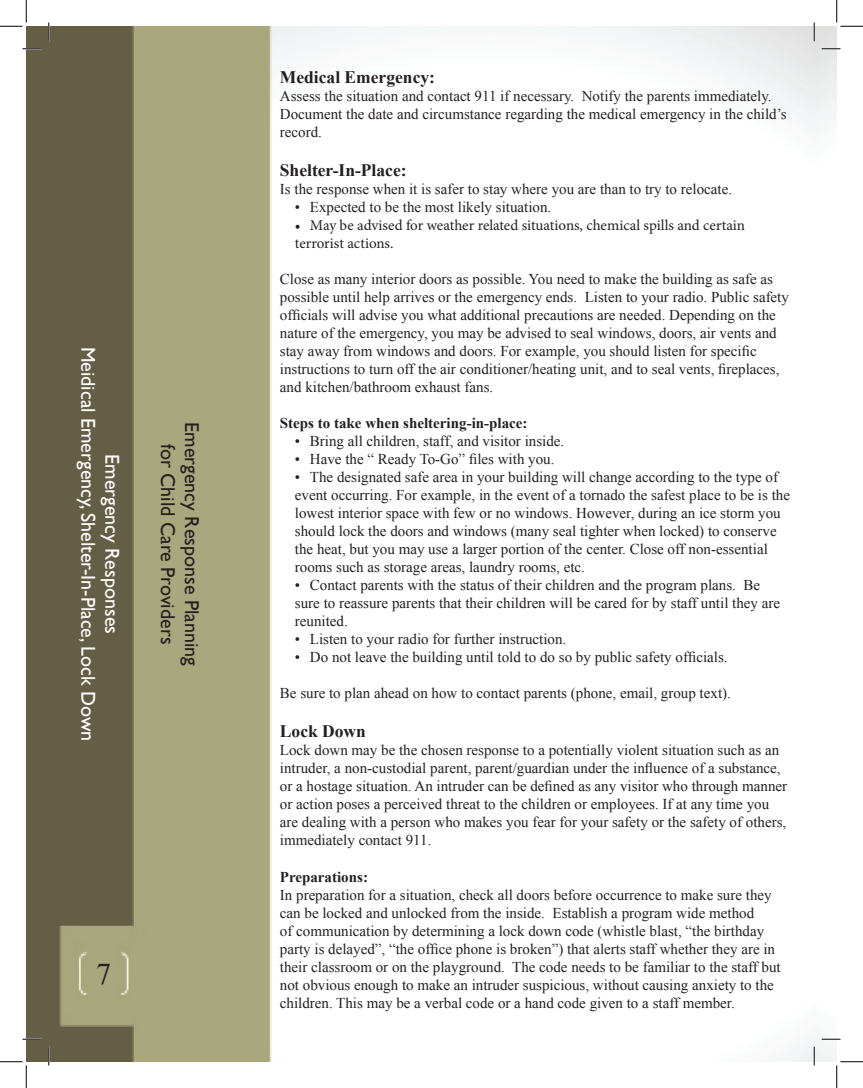
<style>
.page{position:relative;width:863px;height:1088px;background:#fff}
.page>*{position:absolute;margin:0;border:0;box-sizing:border-box;transform-origin:0 0}
.t1{font:30px "Times New Roman";color:#231f20}
.t2{font:20px/24px "Gill Sans";color:#fff;text-align:center}
.t3{font:20px/24px "Gill Sans";color:#231f20;text-align:center}
.t4{font:700 17.5px "Times New Roman";color:#231f20}
.t5{font:15px/18px "Times New Roman";color:#231f20}
.t6{font:15px/18px "Minion Pro";color:#231f20}
.t7{font:700 15px "Times New Roman";color:#231f20}
</style>
<div class="page">
<img style="left:26px;top:26px;width:788px;height:1035px">
<svg style="left:22px;top:48px;width:19px;height:2px"></svg>
<svg style="left:821px;top:48px;width:19px;height:2px"></svg>
<svg style="left:22px;top:1038px;width:19px;height:2px"></svg>
<svg style="left:821px;top:1038px;width:19px;height:2px"></svg>
<svg style="left:48px;top:22px;width:2px;height:19px"></svg>
<svg style="left:48px;top:1046px;width:2px;height:19px"></svg>
<svg style="left:813px;top:22px;width:2px;height:19px"></svg>
<svg style="left:813px;top:1046px;width:2px;height:19px"></svg>
<svg style="left:0;top:0;width:27px;height:27px"></svg>
<svg style="left:0;top:1061px;width:27px;height:27px"></svg>
<svg style="left:836px;top:0;width:26px;height:27px"></svg>
<svg style="left:836px;top:1061px;width:26px;height:27px"></svg>
<h2 class="t2" style="left:124px;top:346px;width:396px;rotate:90deg">Emergency Responses<br>Meidical Emergency, Shelter-In-Place, Lock Down</h2>
<h2 class="t3" style="left:203px;top:422px;width:245px;rotate:90deg">Emergency Response Planning for Child Care Providers</h2>
<h1 class="t1" style="left:96px;top:953px;width:16px">7</h1>
<p class="t4" style="left:280px;top:65px;width:157px">Medical Emergency:</p>
<p class="t5" style="left:280px;top:87px;width:508px">Assess the situation and contact 911 if necessary. Notify the parents immediately.<br>Document the date and circumstance regarding the medical emergency in the child’s record.</p>
<p class="t4" style="left:280px;top:158px;width:128px">Shelter-In-Place:</p>
<p class="t5" style="left:280px;top:180px;width:453px">Is the response when it is safer to stay where you are than to try to relocate.</p>
<p class="t5" style="left:295px;top:198px;width:258px">• Expected to be the most likely situation.</p>
<p class="t6" style="left:295px;top:216px;width:451px">• May be advised for weather related situations, chemical spills and certain terrorist actions.</p>
<p class="t5" style="left:280px;top:270px;width:510px">Close as many interior doors as possible. You need to make the building as safe as possible until help arrives or the emergency ends. Listen to your radio. Public safety officials will advise you what additional precautions are needed. Depending on the nature of the emergency, you may be advised to seal windows, doors, air vents and stay away from windows and doors. For example, you should listen for specific instructions to turn off the air conditioner/heating unit, and to seal vents, fireplaces, and kitchen/bathroom exhaust fans.</p>
<p class="t7" style="left:280px;top:413px;width:249px">Steps to take when sheltering-in-place:</p>
<p class="t5" style="left:295px;top:432px;width:271px">• Bring all children, staff, and visitor inside.</p>
<p class="t5" style="left:295px;top:450px;width:261px">• Have the “ Ready To-Go” files with you.</p>
<p class="t5" style="left:295px;top:468px;width:496px">• The designated safe area in your building will change according to the type of event occurring. For example, in the event of a tornado the safest place to be is the lowest interior space with few or no windows. However, during an ice storm you should lock the doors and windows (many seal tighter when locked) to conserve the heat, but you may use a larger portion of the center. Close off non-essential rooms such as storage areas, laundry rooms, etc.</p>
<p class="t5" style="left:295px;top:576px;width:486px">• Contact parents with the status of their children and the program plans. Be sure to reassure parents that their children will be cared for by staff until they are reunited.</p>
<p class="t5" style="left:295px;top:630px;width:273px">• Listen to your radio for further instruction.</p>
<p class="t5" style="left:295px;top:648px;width:434px">• Do not leave the building until told to do so by public safety officials.</p>
<p class="t5" style="left:280px;top:684px;width:452px">Be sure to plan ahead on how to contact parents (phone, email, group text).</p>
<p class="t4" style="left:280px;top:719px;width:88px">Lock Down</p>
<p class="t5" style="left:280px;top:741px;width:508px">Lock down may be the chosen response to a potentially violent situation such as an intruder, a non-custodial parent, parent/guardian under the influence of a substance, or a hostage situation. An intruder can be defined as any visitor who through manner or action poses a perceived threat to the children or employees. If at any time you are dealing with a person who makes you fear for your safety or the safety of others, immediately contact 911.</p>
<p class="t7" style="left:280px;top:866px;width:90px">Preparations:</p>
<p class="t5" style="left:280px;top:885px;width:502px">In preparation for a situation, check all doors before occurrence to make sure they can be locked and unlocked from the inside. Establish a program wide method<br>of communication by determining a lock down code (whistle blast, “the birthday party is delayed”, “the office phone is broken”) that alerts staff whether they are in their classroom or on the playground. The code needs to be familiar to the staff but not obvious enough to make an intruder suspicious, without causing anxiety to the children. This may be a verbal code or a hand code given to a staff member.</p>
</div>
